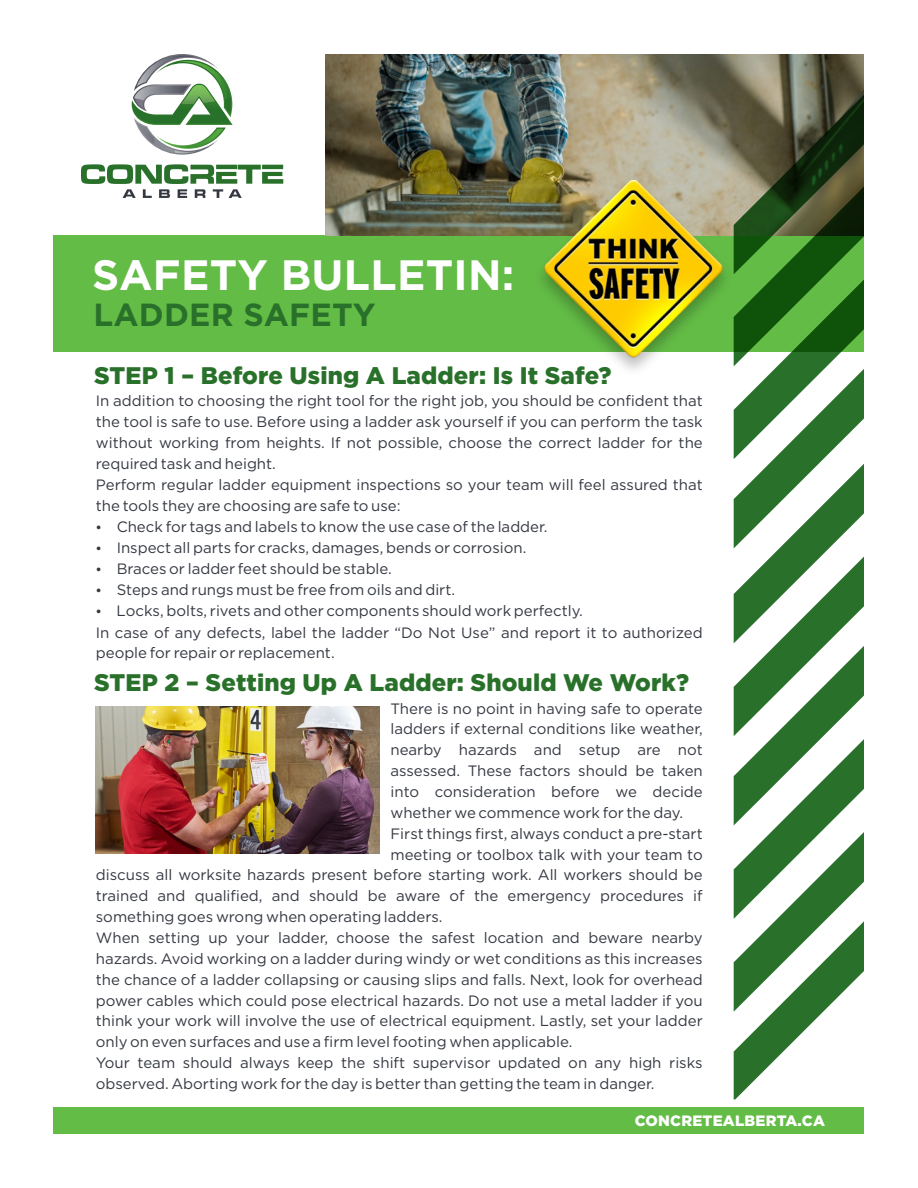
<style>
.page{position:relative;width:918px;height:1188px;background:#fff}
.page>*{position:absolute;margin:0;border:0;box-sizing:border-box;transform-origin:0 0}
.t1{font:700 42.45px "Gotham";letter-spacing:.005em;color:#fff}
.t2{font:700 31.95px "Gotham";letter-spacing:.005em;color:#29712a}
.t3{font:900 24px "Gotham";letter-spacing:.005em;color:#29712a}
.t4{font:15px/20.9px "Gotham";color:#343841}
.t5{font:900 15px "Gotham";letter-spacing:.015em;color:#fff}
</style>
<div class="page">
<div style="left:54px;top:235px;width:810px;height:116px;background:#63bc46"></div>
<img style="left:325px;top:54px;width:539px;height:181px">
<svg style="left:81px;top:164px;width:202px;height:34px"></svg>
<svg style="left:132px;top:54px;width:101px;height:101px"></svg>
<div style="left:54px;top:1108px;width:810px;height:26px;background:#63bc46"></div>
<svg style="left:734px;top:95px;width:130px;height:1005px"></svg>
<img style="left:534px;top:178px;width:199px;height:192px">
<img style="left:96px;top:706px;width:284px;height:147px">
<h1 class="t1" style="left:92px;top:259px;width:424px">SAFETY BULLETIN:</h1>
<h2 class="t2" style="left:93px;top:303px;width:284px">LADDER SAFETY</h2>
<h3 class="t3" style="left:94px;top:367px;width:519px">STEP 1 – Before Using A Ladder: Is It Safe?</h3>
<p class="t4" style="left:96px;top:392px;width:609px;text-align:justify">In addition to choosing the right tool for the right job, you should be confident that the tool is safe to use. Before using a ladder ask yourself if you can perform the task without working from heights. If not possible, choose the correct ladder for the required task and height.</p>
<p class="t4" style="left:96px;top:475px;width:609px">Perform regular ladder equipment inspections so your team will feel assured that the tools they are choosing are safe to use:</p>
<p class="t4" style="left:117px;top:517px;width:432px">Check for tags and labels to know the use case of the ladder.<br>Inspect all parts for cracks, damages, bends or corrosion.<br>Braces or ladder feet should be stable.<br>Steps and rungs must be free from oils and dirt.</p>
<p class="t4" style="left:96px;top:623px;width:608px">In case of any defects, label the ladder “Do Not Use” and report it to authorized people for repair or replacement.</p>
<p class="t4" style="left:117px;top:602px;width:468px">Locks, bolts, rivets and other components should work perfectly.</p>
<h3 class="t3" style="left:94px;top:674px;width:596px">STEP 2 – Setting Up A Ladder: Should We Work?</h3>
<p class="t4" style="left:390px;top:699px;width:314px">There is no point in having safe to operate</p>
<p class="t4" style="left:390px;top:720px;width:314px">ladders if external conditions like weather,</p>
<p class="t4" style="left:390px;top:741px;width:314px">nearby hazards and setup are not</p>
<p class="t4" style="left:390px;top:761px;width:314px">assessed. These factors should be taken</p>
<p class="t4" style="left:390px;top:782px;width:314px">into consideration before we decide</p>
<p class="t4" style="left:390px;top:803px;width:294px">whether we commence work for the day.</p>
<p class="t4" style="left:390px;top:824px;width:314px">First things first, always conduct a pre-start</p>
<p class="t4" style="left:390px;top:845px;width:314px">meeting or toolbox talk with your team to</p>
<p class="t4" style="left:96px;top:866px;width:608px">discuss all worksite hazards present before starting work. All workers should be</p>
<p class="t4" style="left:96px;top:887px;width:608px">trained and qualified, and should be aware of the emergency procedures if</p>
<p class="t4" style="left:96px;top:907px;width:348px">something goes wrong when operating ladders.</p>
<p class="t4" style="left:96px;top:928px;width:608px">When setting up your ladder, choose the safest location and beware nearby</p>
<p class="t4" style="left:96px;top:949px;width:608px">hazards. Avoid working on a ladder during windy or wet conditions as this increases</p>
<p class="t4" style="left:96px;top:970px;width:608px">the chance of a ladder collapsing or causing slips and falls. Next, look for overhead</p>
<p class="t4" style="left:96px;top:991px;width:608px">power cables which could pose electrical hazards. Do not use a metal ladder if you</p>
<p class="t4" style="left:96px;top:1012px;width:608px">think your work will involve the use of electrical equipment. Lastly, set your ladder</p>
<p class="t4" style="left:96px;top:1033px;width:478px">only on even surfaces and use a firm level footing when applicable.</p>
<p class="t4" style="left:96px;top:1054px;width:608px">Your team should always keep the shift supervisor updated on any high risks</p>
<p class="t4" style="left:96px;top:1074px;width:560px">observed. Aborting work for the day is better than getting the team in danger.</p>
<p class="t5" style="left:635px;top:1115px;width:192px">CONCRETEALBERTA.CA</p>
</div>
